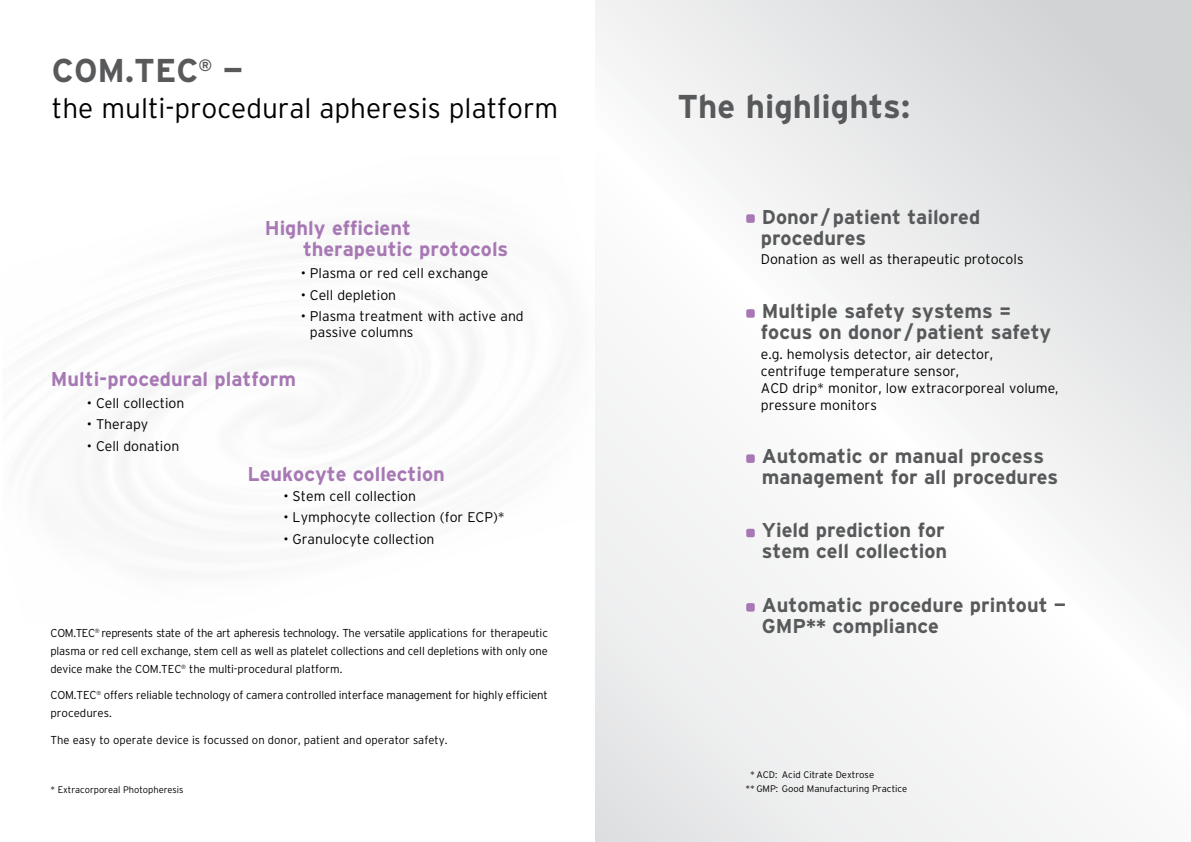
<style>
.page{position:relative;width:1191px;height:842px;background:#fff}
.page>*{position:absolute;margin:0;border:0;box-sizing:border-box;transform-origin:0 0}
.t1{font:700 33px "Interstate";color:#58595b}
.t2{font:300 28px "Interstate";color:#000}
.t3{font:700 20px/21px "Interstate";color:#58595b}
.t4{font:700 20px/21px "Interstate";color:#a778b4}
.t5{font:300 14px/17px "Interstate";color:#000}
.t6{font:300 11.5px/18px "Interstate";letter-spacing:-.01em;color:#000;text-align:justify}
.t7{font:300 9.5px/14px "Interstate";color:#000}
</style>
<div class="page">
<svg style="left:595px;top:0;width:596px;height:842px"></svg>
<div style="left:746px;top:214px;width:8px;height:9px;background:#a778b4;border-radius:2px"></div>
<div style="left:746px;top:309px;width:8px;height:9px;background:#a778b4;border-radius:2px"></div>
<div style="left:746px;top:454px;width:8px;height:9px;background:#a778b4;border-radius:2px"></div>
<div style="left:746px;top:529px;width:8px;height:8px;background:#a778b4;border-radius:2px"></div>
<div style="left:746px;top:603px;width:8px;height:9px;background:#a778b4;border-radius:2px"></div>
<h1 class="t1" style="left:52px;top:52px;width:193px">COM.TEC<sup>®</sup> —</h1>
<h2 class="t2" style="left:52px;top:93px;width:508px">the multi-procedural apheresis platform</h2>
<h1 class="t1" style="left:677px;top:88px;width:234px">The highlights:</h1>
<h3 class="t4" style="left:303px;top:218px;width:207px;text-indent:-38px">Highly efficient therapeutic protocols</h3>
<p class="t5" style="left:301px;top:265px;width:189px">• Plasma or red cell exchange</p>
<p class="t5" style="left:301px;top:286px;width:97px">• Cell depletion</p>
<p class="t5" style="left:310px;top:308px;width:215px;line-height:16px;text-indent:-9px">• Plasma treatment with active and passive columns</p>
<h3 class="t4" style="left:51px;top:368px;width:247px">M ulti-procedural platform</h3>
<p class="t5" style="left:87px;top:394px;width:99px">• Cell collection</p>
<p class="t5" style="left:87px;top:416px;width:63px">• Therapy</p>
<p class="t5" style="left:87px;top:438px;width:94px">• Cell donation</p>
<h3 class="t4" style="left:247px;top:463px;width:199px">Leukocyte collection</h3>
<p class="t5" style="left:283px;top:487px;width:134px">• Stem cell collection</p>
<p class="t5" style="left:283px;top:509px;width:223px">• Lymphocyte collection (for ECP)*</p>
<p class="t5" style="left:283px;top:530px;width:153px">• Granulocyte collection</p>
<p class="t6" style="left:50px;top:624px;width:499px">COM.TEC<sup>®</sup> represents state of the art apheresis technology. The versatile applications for therapeutic plasma or red cell exchange, stem cell as well as platelet collections and cell depletions with only one device make the COM.TEC<sup>®</sup> the multi-procedural platform.</p>
<p class="t6" style="left:50px;top:686px;width:499px">COM.TEC<sup>®</sup> offers reliable technology of camera controlled interface management for highly efficient procedures.</p>
<p class="t6" style="left:50px;top:731px;width:398px">The easy to operate device is focussed on donor, patient and operator safety.</p>
<p class="t7" style="left:50px;top:782px;width:135px">* Extracorporeal Photopheresis</p>
<h3 class="t3" style="left:761px;top:206px;width:221px">Donor /patient tailored procedures</h3>
<p class="t5" style="left:761px;top:251px;width:264px">Donation as well as therapeutic protocols</p>
<h3 class="t3" style="left:761px;top:300px;width:292px">M ultiple safety systems = focus on donor /patient safety</h3>
<p class="t5" style="left:761px;top:345px;width:299px">e.g. hemolysis detector, air detector, centrifuge temperature sensor,<br>ACD drip* monitor, low extracorporeal volume, pressure monitors</p>
<h3 class="t3" style="left:762px;top:445px;width:298px">Automatic or manual process management for all procedures</h3>
<h3 class="t3" style="left:762px;top:520px;width:187px">Yield prediction for stem cell collection</h3>
<h3 class="t3" style="left:762px;top:594px;width:306px">Automatic procedure printout —<br>GM P** compliance</h3>
<p class="t7" style="left:745px;top:768px;width:163px;text-indent:5px">*ACD: Acid Citrate Dextrose **GMP: Good Manufacturing Practice</p>
</div>
